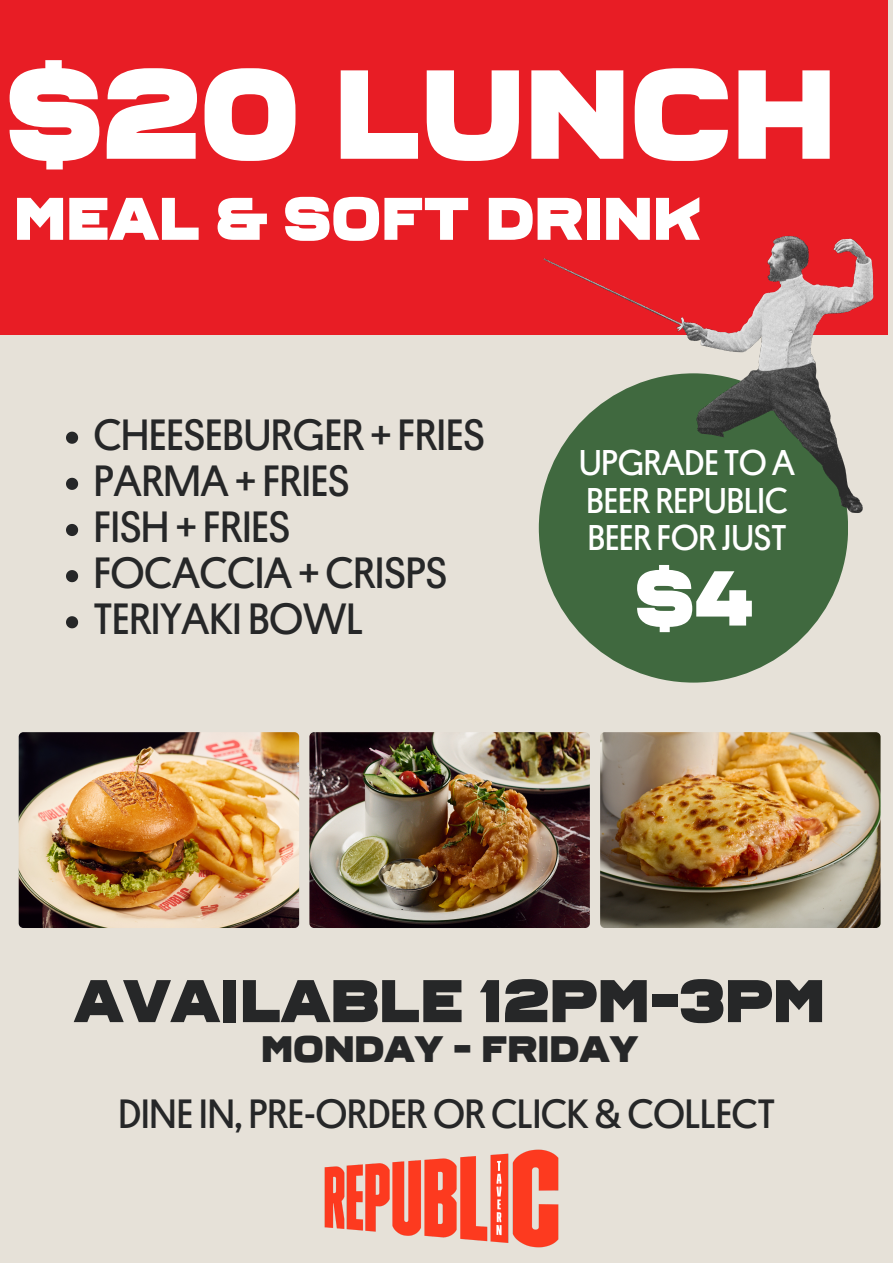
<style>
.page{position:relative;width:893px;height:1263px;background:#e6e1d8}
.page>*{position:absolute;margin:0;border:0;box-sizing:border-box;transform-origin:0 0}
.t1{font:900 126.3px "Ferry";color:#fff}
.t2{font:900 77.55px "Ferry";color:#fff}
.t3{font:900 60px "Ferry";color:#262728}
.t4{font:900 59.93px "Ferry";color:#fff}
.t5{font:44.1px "Platform";color:#262728}
.t6{font:41.25px "Platform";color:#262728}
.t7{font:900 36.83px "Ferry";color:#262728}
.t8{font:36.08px/37.7px "Platform";color:#fff}
</style>
<div class="page">
<div style="left:0;top:0;width:888px;height:334px;background:#e81d25"></div>
<img style="left:324px;top:1149px;width:235px;height:99px">
<img style="left:19px;top:732px;width:280px;height:196px;border-radius:5px">
<img style="left:309px;top:732px;width:281px;height:196px;border-radius:5px">
<img style="left:600px;top:732px;width:280px;height:196px;border-radius:5px">
<div style="left:539px;top:373px;width:309px;height:310px;background:#40693f;border-radius:50%"></div>
<svg style="left:66px;top:432px;width:12px;height:12px"></svg>
<svg style="left:66px;top:478px;width:12px;height:12px"></svg>
<svg style="left:66px;top:524px;width:12px;height:12px"></svg>
<svg style="left:66px;top:570px;width:12px;height:12px"></svg>
<svg style="left:66px;top:616px;width:12px;height:12px"></svg>
<img style="left:539px;top:235px;width:341px;height:280px">
<div style="left:575px;top:433px;width:236px;height:237px;background:#40693f;border-radius:50%"></div>
<p class="t1" style="left:6px;top:41px;width:831px">$20 LUNCH</p>
<p class="t4" style="left:14px;top:184px;width:689px">MEAL &amp; SOFT DRINK</p>
<p class="t5" style="left:94px;top:413px;width:392px">CHEESEBURGER + FRIES</p>
<p class="t5" style="left:94px;top:459px;width:257px">PARMA+ FRIES</p>
<p class="t5" style="left:94px;top:505px;width:198px">FISH+ FRIES</p>
<p class="t5" style="left:94px;top:551px;width:355px">FOCACCIA+CRISPS</p>
<p class="t5" style="left:94px;top:598px;width:271px">TERIYAKI BOWL</p>
<h5 class="t8" style="left:579px;top:444px;width:217px">UPGRADE TO A<br>BEER REPUBLIC<br>BEER FOR JUST</h5>
<p class="t2" style="left:635px;top:553px;width:119px">$4</p>
<p class="t3" style="left:74px;top:966px;width:752px">AVAILABLE 12PM-3PM</p>
<p class="t7" style="left:261px;top:1028px;width:379px">MONDAY - FRIDAY</p>
<p class="t6" style="left:118px;top:1094px;width:658px">DINEIN, PRE-ORDER ORCLICK&amp;COLLECT</p>
</div>
